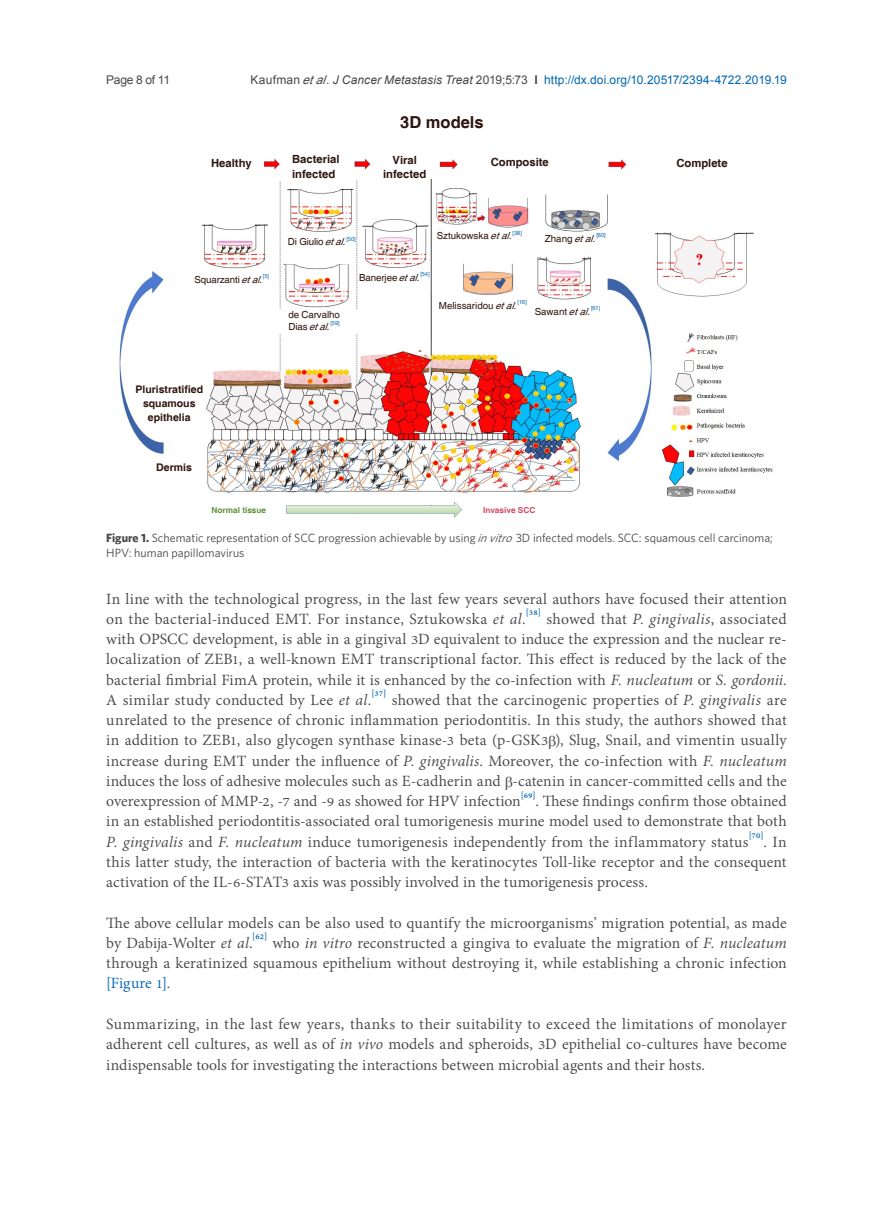
<style>
.page{position:relative;width:893px;height:1212px;background:#fff}
.page>*{position:absolute;margin:0;border:0;box-sizing:border-box;transform-origin:0 0}
.t1{font:19.2px/20.2px "Adobe Thai";letter-spacing:.005em;color:#484648;text-align:justify}
.t2{font:700 16.5px "Helvetica";color:#2d150d}
.t3{font:12px/15px "Whitney";color:#484648}
.t4{font:12px "Arial";letter-spacing:.01em;color:#0166b3}
.t5{font:12px "Arial";letter-spacing:-.025em;color:#484648}
.t6{font:700 11.25px/14.2px "Helvetica";color:#2d150d}
.t7{font:700 10.5px/14.2px "Helvetica";color:#2d150d;text-align:center}
.t8{font:9.75px/12px "Helvetica";letter-spacing:-.01em;color:#2d150d}
.t9{font:700 8.25px "Helvetica";color:#5f8e39}
.t10{font:700 8.25px "Helvetica";color:#d34a5f}
.t11{font:5.7px "Helvetica";letter-spacing:-.01em;color:#0166b3}
.s1{color:#484648}
.s2{font-style:italic;color:#484648}
.s3{font-weight:700;color:#484648}
.s4{font-style:italic}
.s5{font-weight:700}
.s6{color:#0166b3}
</style>
<div class="page">
<img style="left:120px;top:159px;width:653px;height:359px">
<div style="left:709px;top:435px;width:16px;height:10px;background:#fff"></div>
<p class="t5" style="left:106px;top:72px;width:65px">Page 8 of 11</p>
<p class="t4" style="left:251px;top:72px;width:538px"><span class="s1">Kaufman</span> <span class="s2">etal</span><span class="s1">.</span> <span class="s2">J Cancer Metastasis Treat</span> <span class="s1">2019;5:73</span> <span class="s3">I</span> http://dx.doi.org/10.20517/2394-4722.2019.19</p>
<p class="t2" style="left:400px;top:112px;width:85px">3D models</p>
<p class="t6" style="left:211px;top:156px;width:42px">Healthy</p>
<p class="t6" style="left:292px;top:153px;width:49px">Bacterial infected</p>
<p class="t6" style="left:383px;top:153px;width:45px;text-align:center">Viral infected</p>
<p class="t6" style="left:491px;top:155px;width:60px">Composite</p>
<p class="t8" style="left:194px;top:274px;width:73px">Squarzanti <span class="s4">etal.</span></p>
<p class="t11" style="left:263px;top:273px;width:8px">[5]</p>
<p class="t8" style="left:288px;top:236px;width:63px">Di Giulio <span class="s4">etal.</span></p>
<p class="t11" style="left:346px;top:235px;width:11px">[50]</p>
<p class="t8" style="left:437px;top:230px;width:80px">Sztukowska <span class="s4">etal.</span></p>
<p class="t11" style="left:513px;top:229px;width:11px">[38]</p>
<p class="t8" style="left:545px;top:233px;width:56px">Zhang <span class="s4">etal.</span></p>
<p class="t11" style="left:596px;top:232px;width:11px">[60]</p>
<p class="t8" style="left:288px;top:309px;width:53px">de Carvalho<br>D i a s <span class="s4">etal.</span></p>
<p class="t11" style="left:330px;top:320px;width:11px">[59]</p>
<p class="t8" style="left:359px;top:272px;width:66px">Banerjee <span class="s4">etal.</span></p>
<p class="t11" style="left:420px;top:271px;width:11px">[54]</p>
<p class="t8" style="left:439px;top:299px;width:83px">Melissaridou <span class="s4">etal.</span></p>
<p class="t11" style="left:517px;top:299px;width:11px">[16]</p>
<p class="t8" style="left:535px;top:305px;width:61px">Sawant <span class="s4">etal.</span></p>
<p class="t11" style="left:591px;top:305px;width:11px">[61]</p>
<p class="t7" style="left:135px;top:382px;width:69px">Pluristratified squamous epithelia</p>
<p class="t7" style="left:156px;top:461px;width:37px">Dermis</p>
<p class="t9" style="left:212px;top:505px;width:56px">Normal tissue</p>
<p class="t10" style="left:483px;top:505px;width:54px">Invasive SCC</p>
<p class="t6" style="left:676px;top:157px;width:53px">Complete</p>
<p class="t3" style="left:106px;top:530px;width:668px"><span class="s5">Figure 1.</span> Schematic representation of SCC progression achievable by using <span class="s4">invitro</span> 3D infected models. SCC: squamous cell carcinoma;<br>HPV: human papillomavirus</p>
<p class="t1" style="left:106px;top:587px;width:682px">In line with the technological progress, in the last few years several authors have focused their attention on the bacterial-induced EMT. For instance, Sztukowska <span class="s4">et al.</span><sup>[38]</sup> showed that <span class="s4">P. gingivalis</span>, associated with OPSCC development, is able in a gingival 3D equivalent to induce the expression and the nuclear re&shy;localization of ZEB1, a well-known EMT transcriptional factor. This effect is reduced by the lack of the bacterial fimbrial FimA protein, while it is enhanced by the co-infection with <span class="s4">F. nucleatum</span> or <span class="s4">S. gordonii</span>.<br>A similar study conducted by Lee <span class="s4">et al.</span><sup>[37]</sup> showed that the carcinogenic properties of <span class="s4">P. gingivalis</span> are unrelated to the presence of chronic inflammation periodontitis. In this study, the authors showed that in addition to ZEB1, also glycogen synthase kinase-3 beta (p-GSK3 ), Slug, Snail, and vimentin usually increase during EMT under the influence of <span class="s4">P. gingivalis</span>. Moreover, the co-infection with <span class="s4">F. nucleatum </span>induces the loss of adhesive molecules such as E-cadherin and -catenin in cancer-committed cells and the overexpression of MMP-2, -7 and -9 as showed for HPV infection<sup>[69]</sup>. These findings confirm those obtained in an established periodontitis-associated oral tumorigenesis murine model used to demonstrate that both <span class="s4">P. gingivalis</span> and <span class="s4">F. nucleatum</span> induce tumorigenesis independently from the inflammatory status<sup>[70]</sup>. In this latter study, the interaction of bacteria with the keratinocytes Toll-like receptor and the consequent activation of the IL-6-STAT3 axis was possibly involved in the tumorigenesis process.</p>
<p class="t1" style="left:106px;top:911px;width:682px">The above cellular models can be also used to quantify the microorganisms’ migration potential, as made by Dabija-Wolter <span class="s4">et al</span>.<sup>[62]</sup> who <span class="s4">in vitro</span> reconstructed a gingiva to evaluate the migration of <span class="s4">F. nucleatum </span>through a keratinized squamous epithelium without destroying it, while establishing a chronic infection <span class="s6">[Figure 1]</span>.</p>
<p class="t1" style="left:106px;top:1012px;width:682px">Summarizing, in the last few years, thanks to their suitability to exceed the limitations of monolayer adherent cell cultures, as well as of <span class="s4">in vivo</span> models and spheroids, 3D epithelial co-cultures have become indispensable tools for investigating the interactions between microbial agents and their hosts.</p>
</div>
